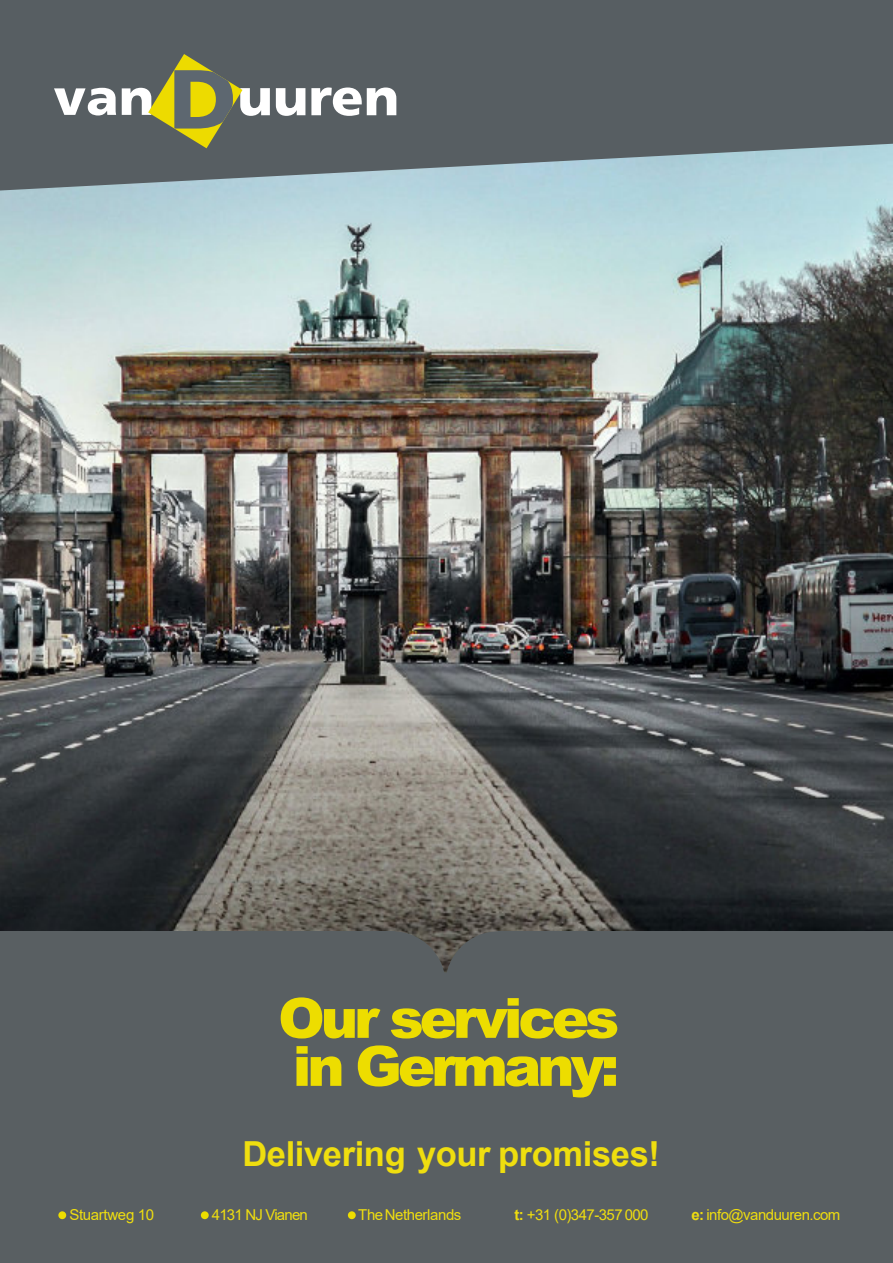
<style>
.page{position:relative;width:893px;height:1263px;background:#fff}
.page>*{position:absolute;margin:0;border:0;box-sizing:border-box;transform-origin:0 0}
.t1{font:900 55.5px/48px "Arial";letter-spacing:-.075em;color:#eddd00}
.t2{font:700 34.5px "Arial";letter-spacing:-.01em;color:#efde0f}
.t3{font:15px "Arial";letter-spacing:-.035em;color:#efdd0f}
.t4{font:15px "Arial";letter-spacing:-.025em;color:#efde0f}
.t5{font:15px "Arial";letter-spacing:-.055em;color:#efde0f}
.s1{font-weight:700}
</style>
<div class="page">
<img style="left:0;top:190px;width:893px;height:783px">
<div style="left:339px;top:931px;width:106px;height:106px;background:#595f62;border-radius:50%"></div>
<div style="left:445px;top:931px;width:107px;height:106px;background:#595f62;border-radius:50%"></div>
<div style="left:0;top:931px;width:394px;height:106px;background:#595f62"></div>
<div style="left:0;top:973px;width:893px;height:290px;background:#595f62"></div>
<div style="left:499px;top:931px;width:394px;height:106px;background:#595f62"></div>
<svg style="left:0;top:0;width:893px;height:190px;background:#636d72"></svg>
<svg style="left:276px;top:88px;width:29px;height:28px"></svg>
<svg style="left:311px;top:88px;width:85px;height:28px"></svg>
<svg style="left:54px;top:88px;width:62px;height:27px"></svg>
<svg style="left:122px;top:54px;width:148px;height:94px;background:#7f825f"></svg>
<div style="left:58px;top:1211px;width:8px;height:8px;background:#eddd00;border-radius:50%"></div>
<div style="left:201px;top:1211px;width:8px;height:8px;background:#eddd00;border-radius:50%"></div>
<div style="left:348px;top:1211px;width:8px;height:8px;background:#eddd00;border-radius:50%"></div>
<h1 class="t1" style="left:278px;top:1000px;width:343px">Our services in Germany:</h1>
<h2 class="t2" style="left:242px;top:1141px;width:419px">Delivering your promises!</h2>
<p class="t4" style="left:69px;top:1209px;width:86px">Stuartweg 10</p>
<p class="t5" style="left:212px;top:1209px;width:97px">4131 NJ Vianen</p>
<p class="t4" style="left:358px;top:1209px;width:105px">TheNetherlands</p>
<p class="t3" style="left:514px;top:1209px;width:136px"><span class="s1">t:</span> +31 (0)347-357 000</p>
<p class="t3" style="left:691px;top:1209px;width:151px"><span class="s1">e:</span> info@vanduuren.com</p>
</div>
